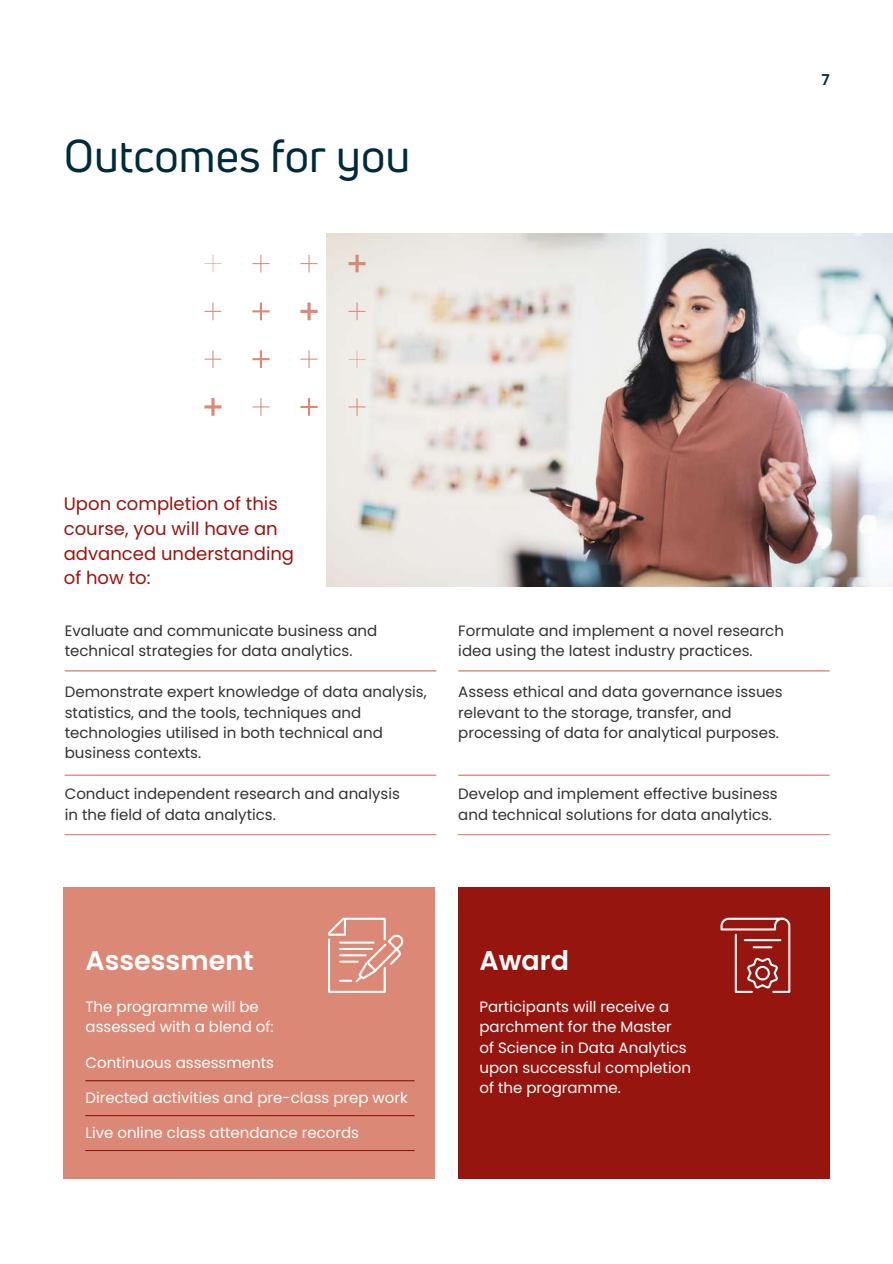
<style>
.page{position:relative;width:893px;height:1264px;background:#fff}
.page>*{position:absolute;margin:0;border:0;box-sizing:border-box;transform-origin:0 0}
.t1{font:45px "Uni Neue";color:#002a3a}
.t2{font:600 27px "Poppins";color:#fff}
.t3{font:18px/24.8px "Poppins";color:#97150f}
.t4{font:15px/20.2px "Poppins";color:#323232}
.t5{font:15px/20.2px "Poppins";color:#fff}
.t6{font:600 15px "Poppins";color:#002a3a}
</style>
<div class="page">
<img style="left:326px;top:234px;width:566px;height:352px">
<div style="left:64px;top:887px;width:371px;height:291px;background:#db8976"></div>
<div style="left:458px;top:887px;width:371px;height:291px;background:#97150f"></div>
<hr style="left:85px;top:1080px;width:329px;height:1px;background:#97150f">
<hr style="left:85px;top:1115px;width:329px;height:1px;background:#97150f">
<hr style="left:85px;top:1149px;width:329px;height:2px;background:#97150f">
<svg style="left:328px;top:917px;width:76px;height:76px"></svg>
<svg style="left:720px;top:917px;width:71px;height:76px"></svg>
<hr style="left:65px;top:670px;width:371px;height:1px;background:#db8976">
<hr style="left:458px;top:670px;width:371px;height:1px;background:#db8976">
<hr style="left:65px;top:774px;width:371px;height:1px;background:#db8976">
<hr style="left:458px;top:774px;width:371px;height:1px;background:#db8976">
<hr style="left:65px;top:834px;width:371px;height:1px;background:#db8976">
<hr style="left:458px;top:834px;width:371px;height:1px;background:#db8976">
<svg style="left:204px;top:255px;width:17px;height:17px"></svg>
<svg style="left:252px;top:255px;width:17px;height:17px"></svg>
<svg style="left:300px;top:255px;width:17px;height:17px"></svg>
<svg style="left:348px;top:255px;width:17px;height:17px"></svg>
<svg style="left:204px;top:302px;width:17px;height:18px"></svg>
<svg style="left:252px;top:302px;width:17px;height:18px"></svg>
<svg style="left:300px;top:302px;width:17px;height:18px"></svg>
<svg style="left:348px;top:302px;width:17px;height:18px"></svg>
<svg style="left:204px;top:350px;width:17px;height:18px"></svg>
<svg style="left:252px;top:350px;width:17px;height:18px"></svg>
<svg style="left:300px;top:350px;width:17px;height:18px"></svg>
<svg style="left:348px;top:350px;width:17px;height:18px"></svg>
<svg style="left:204px;top:398px;width:17px;height:17px"></svg>
<svg style="left:252px;top:398px;width:17px;height:17px"></svg>
<svg style="left:300px;top:398px;width:17px;height:17px"></svg>
<svg style="left:348px;top:398px;width:17px;height:17px"></svg>
<h1 class="t1" style="left:64px;top:124px;width:348px">Outcomes for you</h1>
<p class="t6" style="left:821px;top:70px;width:10px">7</p>
<p class="t3" style="left:64px;top:491px;width:232px">Upon completion of this course, you will have an advanced understanding of how to:</p>
<p class="t4" style="left:65px;top:620px;width:314px">Evaluate and communicate business and technical strategies for data analytics.</p>
<p class="t4" style="left:458px;top:620px;width:327px">Formulate and implement a novel research idea using the latest industry practices.</p>
<p class="t4" style="left:65px;top:682px;width:363px">Demonstrate expert knowledge of data analysis, statistics, and the tools, techniques and technologies utilised in both technical and business contexts.</p>
<p class="t4" style="left:458px;top:682px;width:326px">Assess ethical and data governance issues relevant to the storage, transfer, and processing of data for analytical purposes.</p>
<p class="t4" style="left:65px;top:784px;width:336px">Conduct independent research and analysis in the field of data analytics.</p>
<p class="t4" style="left:458px;top:784px;width:321px">Develop and implement effective business and technical solutions for data analytics.</p>
<h2 class="t2" style="left:85px;top:941px;width:170px">Assessment</h2>
<p class="t5" style="left:85px;top:996px;width:189px">The programme will be assessed with a blend of:</p>
<p class="t5" style="left:85px;top:1053px;width:190px">Continuous assessments</p>
<p class="t5" style="left:85px;top:1087px;width:324px">Directed activities and pre-class prep work</p>
<p class="t5" style="left:85px;top:1122px;width:275px">Live online class attendance records</p>
<h2 class="t2" style="left:479px;top:941px;width:91px">Award</h2>
<p class="t5" style="left:479px;top:996px;width:213px">Participants will receive a parchment for the Master<br>of Science in Data Analytics upon successful completion of the programme.</p>
</div>
